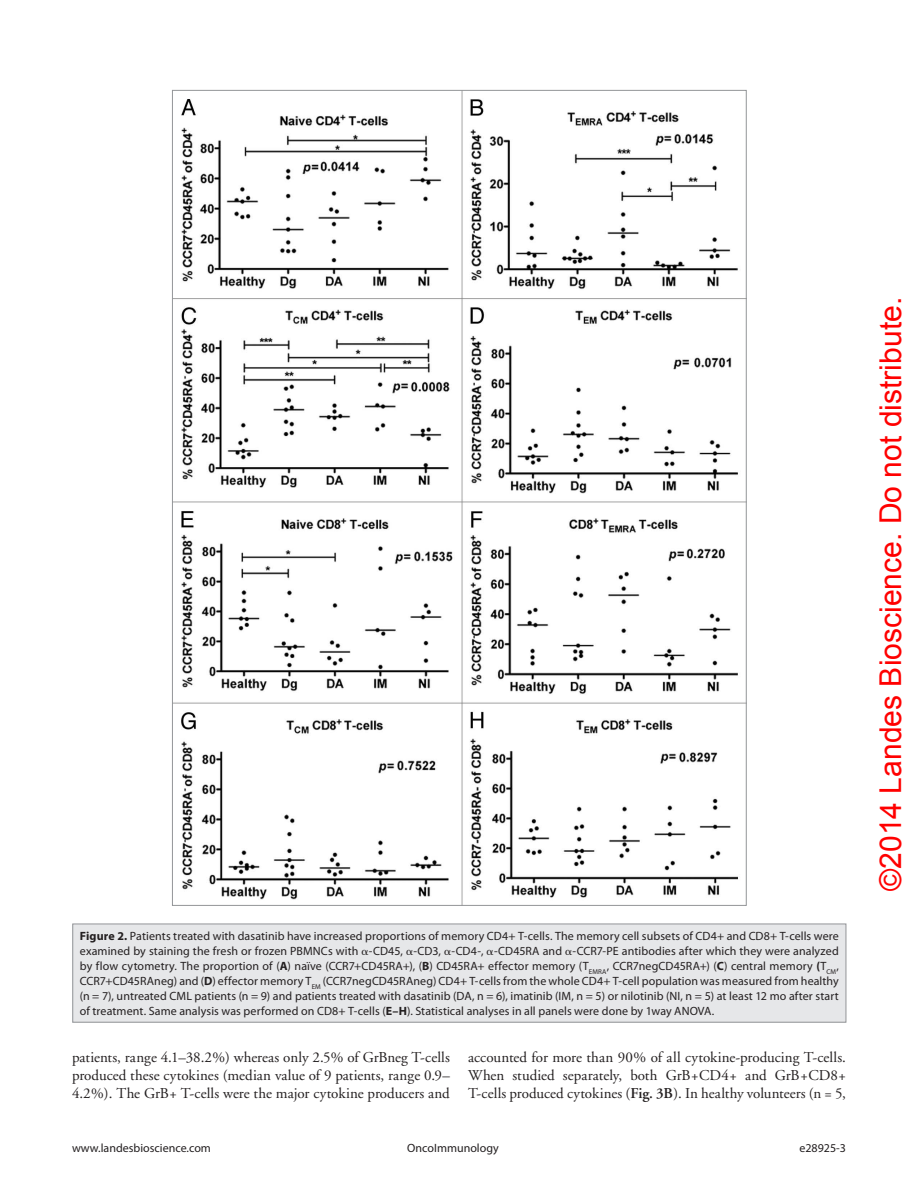
<style>
.page{position:relative;width:918px;height:1188px;background:#fff}
.page>*{position:absolute;margin:0;border:0;box-sizing:border-box;transform-origin:0 0}
.t1{font:30.15px "Arial";color:#f00}
.t2{font:15px/18px "Adobe Garamond";color:#231f20;text-align:justify}
.t3{font:12px/15px "Myriad Pro";letter-spacing:.01em;color:#231f20}
.s1{font-weight:700}
.s2{font-family:"Universal Std Greekw Math Pi"}
.s3{font-weight:600}
</style>
<div class="page">
<img style="left:174px;top:92px;width:571px;height:812px">
<div style="left:73px;top:924px;width:773px;height:98px;background:#e6e7e9"></div>
<div style="left:72px;top:924px;width:774px;height:99px;border:1px solid #939598"></div>
<p class="t3" style="left:80px;top:928px;width:760px"><span class="s1">Figure 2.</span> Patients treated with dasatinib have increased proportions of memory CD4+ T-cells. The memory cell subsets of CD4+ and CD8+ T-cells were examined by staining the fresh or frozen PBMNC s with <span class="s2">α</span>-CD45, <span class="s2">α</span>-CD3, <span class="s2">α</span>-CD4-, <span class="s2">α</span>-CD45RA and <span class="s2">α</span>-CCR</p>
<p class="t3" style="left:597px;top:943px;width:244px">7-PE antibodies after which they were analyzed</p>
<p class="t3" style="left:80px;top:958px;width:252px">by flow cytometry. The proportion of (<span class="s1">A</span>) naïve (CCR</p>
<p class="t3" style="left:349px;top:958px;width:492px">7+CD45RA +), (<span class="s1">B</span>) CD45RA + effector memory (T<sub>EMRA</sub> , CCR7negCD45RA +) (<span class="s1">C</span>) central memory <span class="s1">(</span>T<sub>CM</sub>,</p>
<p class="t3" style="left:80px;top:973px;width:4px">CCR</p>
<p class="t3" style="left:100px;top:973px;width:230px">7+CD45RA neg) and (<span class="s1">D</span>) effector memory T<sub>EM</sub> (CCR</p>
<p class="t3" style="left:80px;top:973px;width:760px;text-align:justify;text-indent:266px">7negCD45RA neg) CD4+ T-cells from the whole CD4+ T-cell population was measured from healthy (n = 7), untreated CML patients (n = 9) and patients treated with dasatinib (DA, n = 6), imatinib (IM, n = 5) or nilotinib (NI , n = 5) at least 12 mo after start of treatment. Same analysis was performed on CD8+ T-cells (<span class="s1">E–H</span>). Statistical analyses in all panels were done by 1way ANOVA.</p>
<p class="t2" style="left:72px;top:1049px;width:380px">patients, range 4.1–38.2%) whereas only 2.5% of GrBneg T-cells produced these cytokines (median value of 9 patients, range 0.9– 4.2%). The GrB+ T-cells were the major cytokine producers and</p>
<p class="t2" style="left:468px;top:1049px;width:380px">accounted for more than 90% of all cytokine-producing T-cells.<br>When studied separately, both GrB+CD4+ and GrB+CD8+ T-cells produced cytokines (<span class="s3">Fig. 3B</span>). In healthy volunteers (n = 5,</p>
<p class="t3" style="left:72px;top:1140px;width:140px">www.landesbioscience.com</p>
<p class="t3" style="left:407px;top:1140px;width:93px">OncoI mmunology</p>
<p class="t3" style="left:799px;top:1140px;width:48px">e28925-3</p>
<h1 class="t1" style="left:871px;top:891px;width:595px;rotate:-90deg">©2014 Landes Bioscience. Do not distribute.</h1>
</div>
